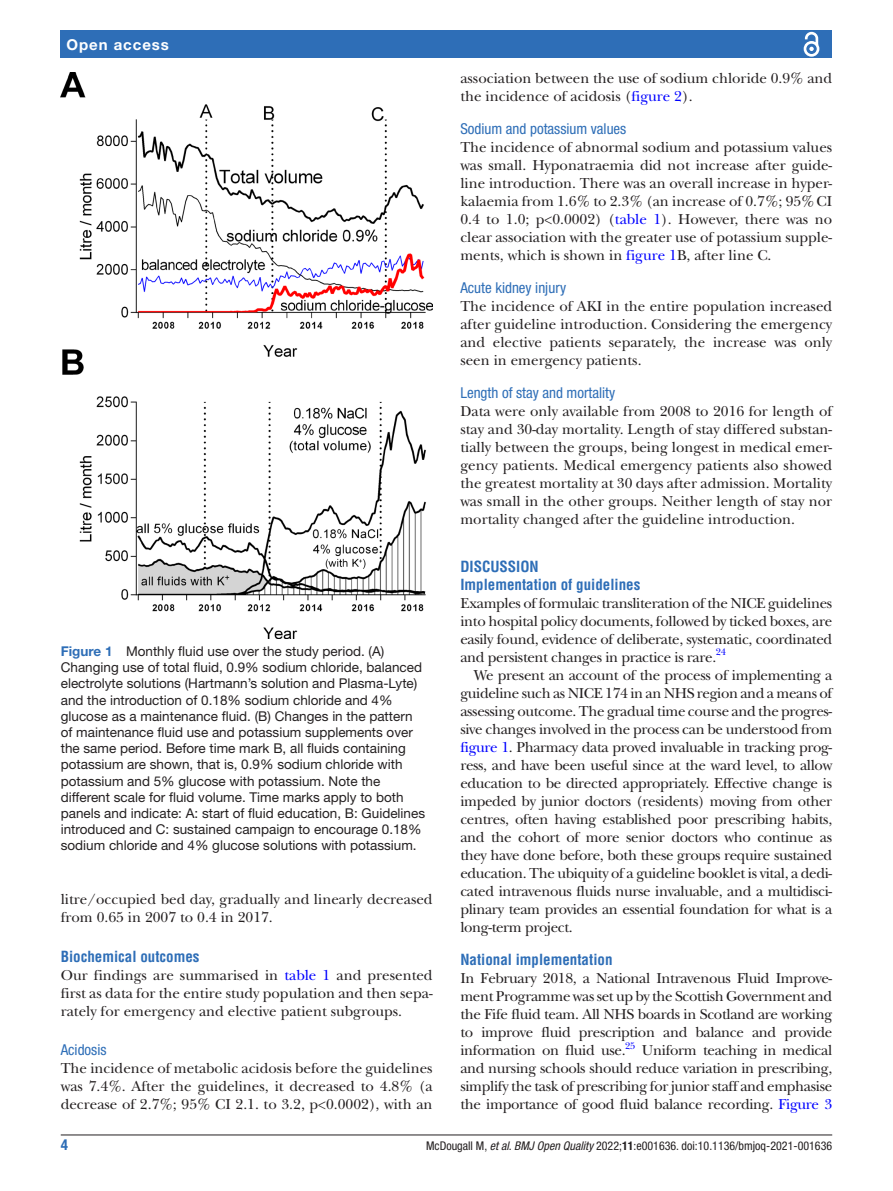
<style>
.page{position:relative;width:893px;height:1191px;background:#fff}
.page>*{position:absolute;margin:0;border:0;box-sizing:border-box;transform-origin:0 0}
.t1{font:15px/18px "New Baskerville";color:#231f20;text-align:justify}
.t2{font:700 condensed 15px/18px "Helvetica LT Std";color:#2e6eb7}
.t3{font:condensed 15px "Helvetica Neue LT Std";color:#2e6eb7}
.t4{font:700 15px "Helvetica Neue LT Std";letter-spacing:.065em;color:#fff}
.t5{font:700 condensed 15px "Helvetica Neue LT Std";color:#2e6eb7}
.t6{font:13.5px/16.2px "Helvetica Neue LT Std";color:#231f20}
.t7{font:condensed 12px "Helvetica Neue LT Std";color:#231f20}
.t8{font:9.9px "New Baskerville";color:#00f}
.s1{font-weight:700;color:#2e6eb7}
.s2{color:#00f}
.s3{font-style:italic}
.s4{font-weight:700}
</style>
<div class="page">
<hr style="left:61px;top:1134px;width:771px;height:1px;background:#231f20">
<div style="left:61px;top:31px;width:771px;height:27px;background:#2e6eb7"></div>
<svg style="left:803px;top:31px;width:17px;height:26px"></svg>
<img style="left:61px;top:73px;width:372px;height:565px">
<p class="t4" style="left:66px;top:35px;width:104px">Open access</p>
<p class="t6" style="left:61px;top:643px;width:366px"><span class="s1">Figure 1</span> Monthly fluid use over the study period. (A)<br>Changing use of total fluid, 0.9% sodium chloride, balanced electrolyte solutions (Hartmann’s solution and Plasma-Lyte) and the introduction of 0.18% sodium chloride and 4% glucose as a maintenance fluid. (B) Changes in the pattern of maintenance fluid use and potassium supplements over the same period. Before time mark B, all fluids containing potassium are shown, that is, 0.9% sodium chloride with potassium and 5% glucose with potassium. Note the different scale for fluid volume. Time marks apply to both panels and indicate: A: start of fluid education, B: Guidelines introduced and C: sustained campaign to encourage 0.18% sodium chloride and 4% glucose solutions with potassium.</p>
<p class="t1" style="left:61px;top:890px;width:373px">litre/occupied bed day, gradually and linearly decreased from 0.65 in 2007 to 0.4 in 2017.</p>
<p class="t2" style="left:61px;top:947px;width:140px">Biochemical outcomes</p>
<p class="t1" style="left:61px;top:965px;width:373px">Our findings are summarised in <span class="s2">table 1</span> and presented first as data for the entire study population and then sepa&shy;rately for emergency and elective patient subgroups.</p>
<p class="t3" style="left:61px;top:1041px;width:47px">Acidosis</p>
<p class="t1" style="left:61px;top:1059px;width:373px">The incidence of metabolic acidosis before the guidelines was 7.4%. After the guidelines, it decreased to 4.8% (a decrease of 2.7%; 95% CI 2.1. to 3.2, p&lt;0.0002), with an</p>
<p class="t1" style="left:460px;top:69px;width:373px">association between the use of sodium chloride 0.9% and the incidence of acidosis (<span class="s2">figure 2</span>).</p>
<p class="t3" style="left:460px;top:120px;width:168px">Sodium and potassium values</p>
<p class="t1" style="left:460px;top:138px;width:373px">The incidence of abnormal sodium and potassium values was small. Hyponatraemia did not increase after guide&shy;line introduction. There was an overall increase in hyper&shy;kalaemia from 1.6% to 2.3% (an increase of 0.7%; 95%CI 0.4 to 1.0; p&lt;0.0002) (<span class="s2">table 1</span>). However, there was no clear association with the greater use of potassium supple&shy;ments, which is shown in <span class="s2">figure 1</span>B, after line C.</p>
<p class="t3" style="left:460px;top:279px;width:107px">Acute kidney injury</p>
<p class="t1" style="left:460px;top:297px;width:373px">The incidence of AKI in the entire population increased after guideline introduction. Considering the emergency and elective patients separately, the increase was only seen in emergency patients.</p>
<p class="t3" style="left:460px;top:384px;width:156px">Length of stay and mortality</p>
<p class="t1" style="left:460px;top:402px;width:373px">Data were only available from 2008 to 2016 for length of stay and 30-day mortality. Length of stay differed substan&shy;tially between the groups, being longest in medical emer&shy;gency patients. Medical emergency patients also showed the greatest mortality at 30 days after admission. Mortality was small in the other groups. Neither length of stay nor mortality changed after the guideline introduction.</p>
<p class="t2" style="left:460px;top:557px;width:182px">DISCUSSION<br>Implementation of guidelines</p>
<p class="t1" style="left:460px;top:594px;width:373px">Examples of formulaic transliteration of the NICE guidelines into hospital policy documents, followed by ticked boxes, are easily found, evidence of deliberate, systematic, coordinated and persistent changes in practice is rare.<sup>24</sup></p>
<p class="t1" style="left:460px;top:666px;width:373px;text-indent:14px">We present an account of the process of implementing a guideline such as NICE 174 in an NHS region and a means of assessing outcome. The gradual time course and the progres&shy;sive changes involved in the process can be understood from <span class="s2">figure 1</span>. Pharmacy data proved invaluable in tracking prog&shy;ress, and have been useful since at the ward level, to allow education to be directed appropriately. Effective change is impeded by junior doctors (residents) moving from other centres, often having established poor prescribing habits, and the cohort of more senior doctors who continue as they have done before, both these groups require sustained education. The ubiquity of a guideline booklet is vital, a dedi&shy;cated intravenous fluids nurse invaluable, and a multidisci&shy;plinary team provides an essential foundation for what is a long-term project.</p>
<p class="t2" style="left:460px;top:950px;width:154px">National implementation</p>
<p class="t1" style="left:460px;top:969px;width:373px">In February 2018, a National Intravenous Fluid Improve&shy;ment Programme was set up by the Scottish Government and the Fife fluid team. All NHS boards in Scotland are working to improve fluid prescription and balance and provide information on fluid use.</p>
<p class="t8" style="left:625px;top:1039px;width:12px">25</p>
<p class="t1" style="left:460px;top:1041px;width:373px;text-indent:181px">Uniform teaching in medical and nursing schools should reduce variation in prescribing, simplify the task of prescribing for junior staff and emphasise the importance of good fluid balance recording. <span class="s2">Figure 3</span></p>
<p class="t5" style="left:61px;top:1135px;width:9px">4</p>
<p class="t7" style="left:426px;top:1138px;width:408px">McDougall M, <span class="s3">et al</span>. <span class="s3">BMJ Open Quality</span> 2022;<span class="s4">11</span>:e001636. doi:10.1136/bmjoq-2021-001636</p>
</div>
